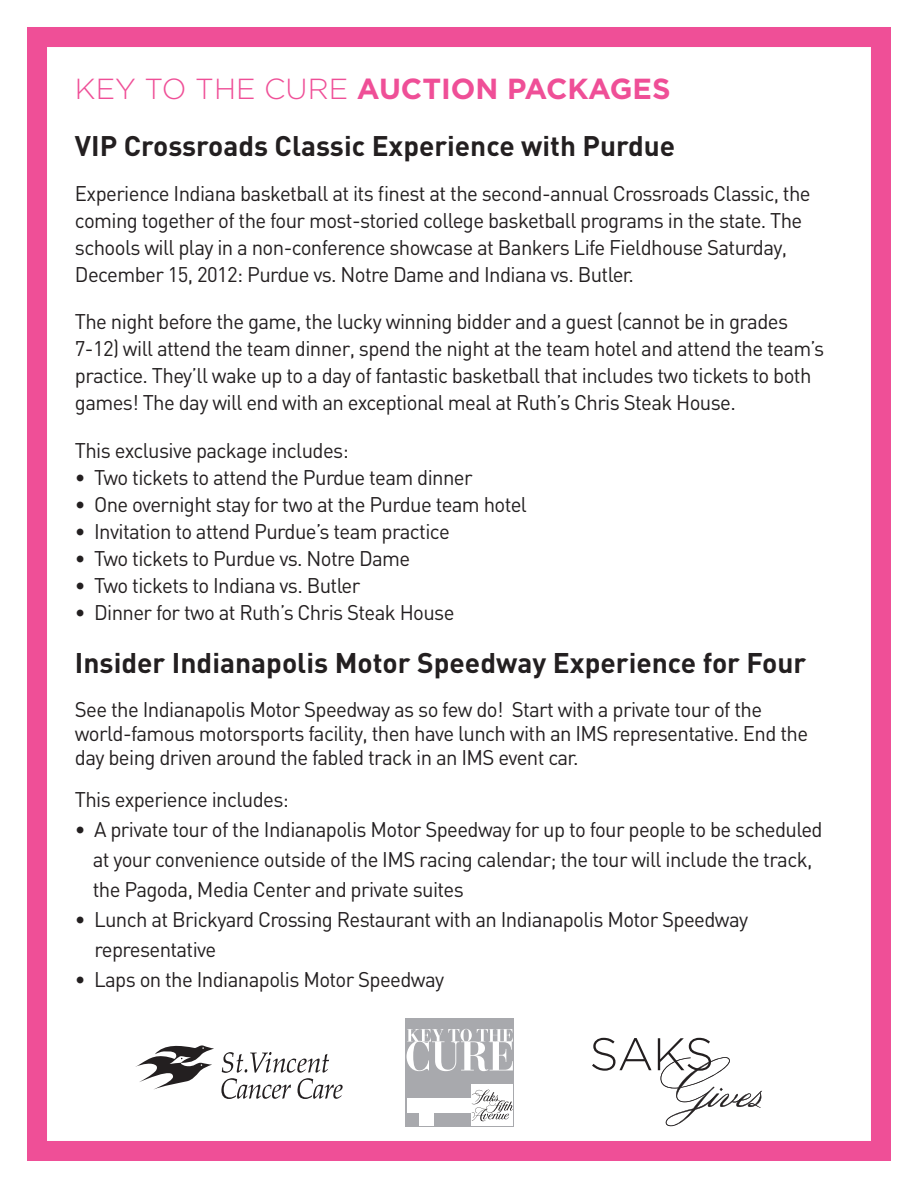
<style>
.page{position:relative;width:918px;height:1188px;background:#fff}
.page>*{position:absolute;margin:0;border:0;box-sizing:border-box;transform-origin:0 0}
.t1{font:700 28.95px "Gotham";color:#ef4f97}
.t2{font:700 28.05px "DINOT";color:#231f20}
.t3{font:21px/27px "DIN";letter-spacing:-.03em;color:#231f20}
.s1{font-weight:300}
</style>
<div class="page">
<div style="left:27px;top:27px;width:864px;height:1134px;border:20px solid #ef4f97"></div>
<div style="left:405px;top:1018px;width:108px;height:108px;background:#a8a9ad"></div>
<svg style="left:407px;top:1029px;width:106px;height:42px"></svg>
<div style="left:407px;top:1098px;width:86px;height:14px;background:#fff"></div>
<div style="left:419px;top:1111px;width:14px;height:15px;background:#fff"></div>
<div style="left:472px;top:1085px;width:41px;height:41px;background:#fff"></div>
<svg style="left:472px;top:1090px;width:41px;height:31px"></svg>
<svg style="left:135px;top:1045px;width:79px;height:45px"></svg>
<svg style="left:221px;top:1052px;width:122px;height:47px"></svg>
<svg style="left:592px;top:1038px;width:170px;height:88px"></svg>
<p class="t1" style="left:75px;top:72px;width:597px"><span class="s1">KEY TO THE CURE</span> AUCTION PACKAGES</p>
<p class="t2" style="left:75px;top:126px;width:602px">VIP Crossroads Classic Experience with Purdue</p>
<p class="t3" style="left:75px;top:179px;width:737px">Experience Indiana basketball at its finest at the second-annual Crossroads Classic, the coming together of the four most-storied college basketball programs in the state. The schools will play in a non-conference showcase at Bankers Life Fieldhouse Saturday, December 15, 2012: Purdue vs. Notre Dame and Indiana vs. Butler.</p>
<p class="t3" style="left:75px;top:308px;width:751px">The night before the game, the lucky winning bidder and a guest (cannot be in grades 7-12) will attend the team dinner, spend the night at the team hotel and attend the team’s practice. They’ll wake up to a day of fantastic basketball that includes two tickets to both games! The day will end with an exceptional meal at Ruth’s Chris Steak House.</p>
<p class="t3" style="left:75px;top:437px;width:275px">This exclusive package includes:</p>
<p class="t3" style="left:75px;top:464px;width:399px">• Two tickets to attend the Purdue team dinner</p>
<p class="t3" style="left:75px;top:491px;width:454px">• One overnight stay for two at the Purdue team hotel</p>
<p class="t3" style="left:75px;top:518px;width:376px">• Invitation to attend Purdue’s team practice</p>
<p class="t3" style="left:75px;top:545px;width:337px">• Two tickets to Purdue vs. Notre Dame</p>
<p class="t3" style="left:75px;top:572px;width:287px">• Two tickets to Indiana vs. Butler</p>
<p class="t3" style="left:75px;top:599px;width:381px">• Dinner for two at Ruth’s Chris Steak House</p>
<p class="t2" style="left:75px;top:643px;width:733px">Insider Indianapolis Motor Speedway Experience for Four</p>
<p class="t3" style="left:75px;top:697px;width:735px;line-height:24px">See the Indianapolis Motor Speedway as so few do! Start with a private tour of the world-famous motorsports facility, then have lunch with an IMS representative. End the day being driven around the fabled track in an IMS event car.</p>
<p class="t3" style="left:75px;top:785px;width:216px">This experience includes:</p>
<p class="t3" style="left:93px;top:814px;width:731px;line-height:30px;text-indent:-18px">• A private tour of the Indianapolis Motor Speedway for up to four people to be scheduled at your convenience outside of the IMS racing calendar; the tour will include the track, the Pagoda, Media Center and private suites</p>
<p class="t3" style="left:95px;top:904px;width:655px;line-height:30px;text-indent:-20px">• Lunch at Brickyard Crossing Restaurant with an Indianapolis Motor Speedway representative</p>
<p class="t3" style="left:75px;top:965px;width:371px">• Laps on the Indianapolis Motor Speedway</p>
</div>
